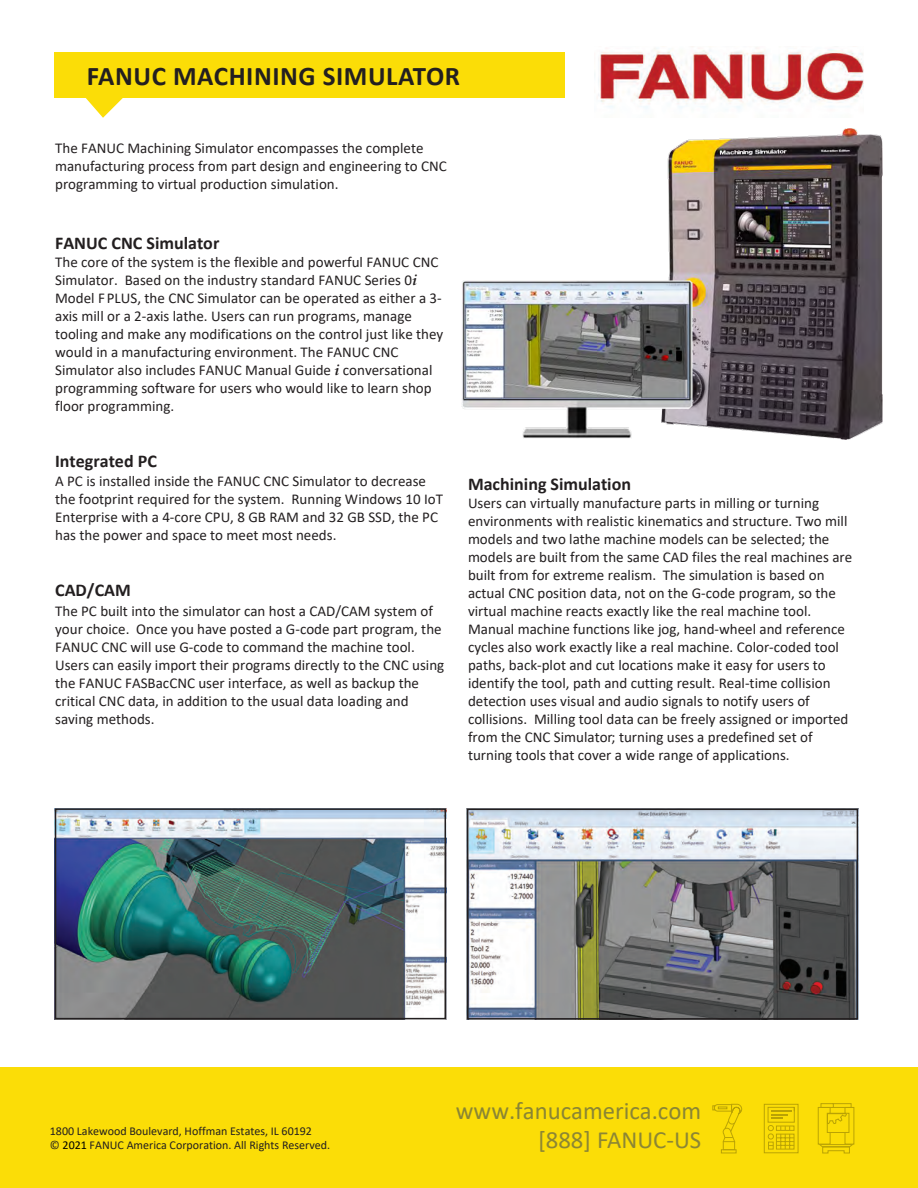
<style>
.page{position:relative;width:918px;height:1188px;background:#fff}
.page>*{position:absolute;margin:0;border:0;box-sizing:border-box;transform-origin:0 0}
.t1{font:700 27px "Calibri";letter-spacing:.02em;color:#231f20}
.t2{font:24.75px "Calibri";color:#8a8534}
.t3{font:24.75px "Calibri";color:#8c8634}
.t4{font:700 18px "Calibri";color:#231f20}
.t5{font:15px/18px "Calibri";color:#231f20}
.t6{font:12px/14.4px "Calibri";color:#231f20}
.s1{font-family:"Book Antiqua";font-weight:700;font-style:italic}
.s2{color:#000}
</style>
<div class="page">
<img style="left:667px;top:128px;width:215px;height:311px">
<div style="left:54px;top:53px;width:537px;height:45px;background:#fbdd07"></div>
<svg style="left:86px;top:98px;width:37px;height:20px"></svg>
<div style="left:566px;top:43px;width:29px;height:89px;background:#fff"></div>
<div style="left:0;top:1067px;width:918px;height:121px;background:#fbdd07"></div>
<img style="left:594px;top:47px;width:270px;height:62px">
<img style="left:58px;top:811px;width:385px;height:205px">
<div style="left:55px;top:808px;width:391px;height:211px;border:2px solid #231f20"></div>
<img style="left:470px;top:812px;width:385px;height:205px">
<div style="left:467px;top:809px;width:391px;height:211px;border:2px solid #231f20"></div>
<svg style="left:712px;top:1103px;width:31px;height:40px"></svg>
<svg style="left:817px;top:1103px;width:37px;height:50px"></svg>
<svg style="left:763px;top:1103px;width:36px;height:50px"></svg>
<img style="left:461px;top:280px;width:232px;height:158px">
<h1 class="t1" style="left:87px;top:57px;width:375px">FANUC MACHINING SIMULATOR</h1>
<p class="t5" style="left:55px;top:138px;width:393px">The FANUC Machining Simulator encompasses the complete manufacturing process from part design and engineering to CNC programming to virtual production simulation.</p>
<p class="t4" style="left:55px;top:230px;width:166px">FANUC CNC Simulator</p>
<p class="t5" style="left:55px;top:252px;width:390px">The core of the system is the flexible and powerful FANUC CNC Simulator. Based on the industry standard FANUC Series 0<span class="s1">i </span>Model F PLUS, the CNC Simulator can be operated as either a 3- axis mill or a 2-axis lathe. Users can run programs, manage tooling and make any modifications on the control just like they would in a manufacturing environment. The FANUC CNC Simulator also includes FANUC Manual Guide <span class="s1">i</span> conversational programming software for users who would like to learn shop floor programming.</p>
<p class="t4" style="left:55px;top:448px;width:103px">Integrated PC</p>
<p class="t5" style="left:55px;top:472px;width:389px">A PC is installed inside the FANUC CNC Simulator to decrease the footprint required for the system. Running Windows 10 IoT Enterprise with a 4-core CPU, 8 GB RAM and 32 GB SSD, the PC has the power and space to meet most needs.</p>
<p class="t4" style="left:55px;top:578px;width:77px">CAD/CAM</p>
<p class="t5" style="left:55px;top:601px;width:391px">The PC built into the simulator can host a CAD/CAM system of your choice. Once you have posted a G-code part program, the FANUC CNC will use G-code to command the machine tool.<br>Users can easily import their programs directly to the CNC using the FANUC FASBacCNC user interface, as well as backup the critical CNC data, in addition to the usual data loading and saving methods.</p>
<p class="t4" style="left:468px;top:471px;width:165px">Machining Simulation</p>
<p class="t5" style="left:468px;top:494px;width:386px">Users can virtually manufacture parts in milling or turning environments with realistic kinematics and structure. Two mill models and two lathe machine models can be selected; the models are built from the same CAD files the real machines are built from for extreme realism. The simulation is based on actual CNC position data, not on the G-code program, so the virtual machine reacts exactly like the real machine tool.<br>Manual machine functions like jog, hand-wheel and reference cycles also work exactly like a real machine. Color-coded tool paths, back-plot and cut locations make it easy for users to identify the tool, path and cutting result. Real-time collision detection uses visual and audio signals to notify users of collisions. Milling tool data can be freely assigned or imported from the CNC Simulator; turning uses a predefined set of turning tools that cover a wide range of applications.</p>
<p class="t6" style="left:50px;top:1123px;width:282px">1800 Lakewood Boulevard, Hoffman Estates, IL 60192<br>© <span class="s2">2021</span> FANUC America Corporation. All Rights Reserved.</p>
<h2 class="t2" style="left:456px;top:1093px;width:247px">www.fanucamerica.com</h2>
<h2 class="t3" style="left:538px;top:1123px;width:165px">[888] FANUC-US</h2>
</div>
